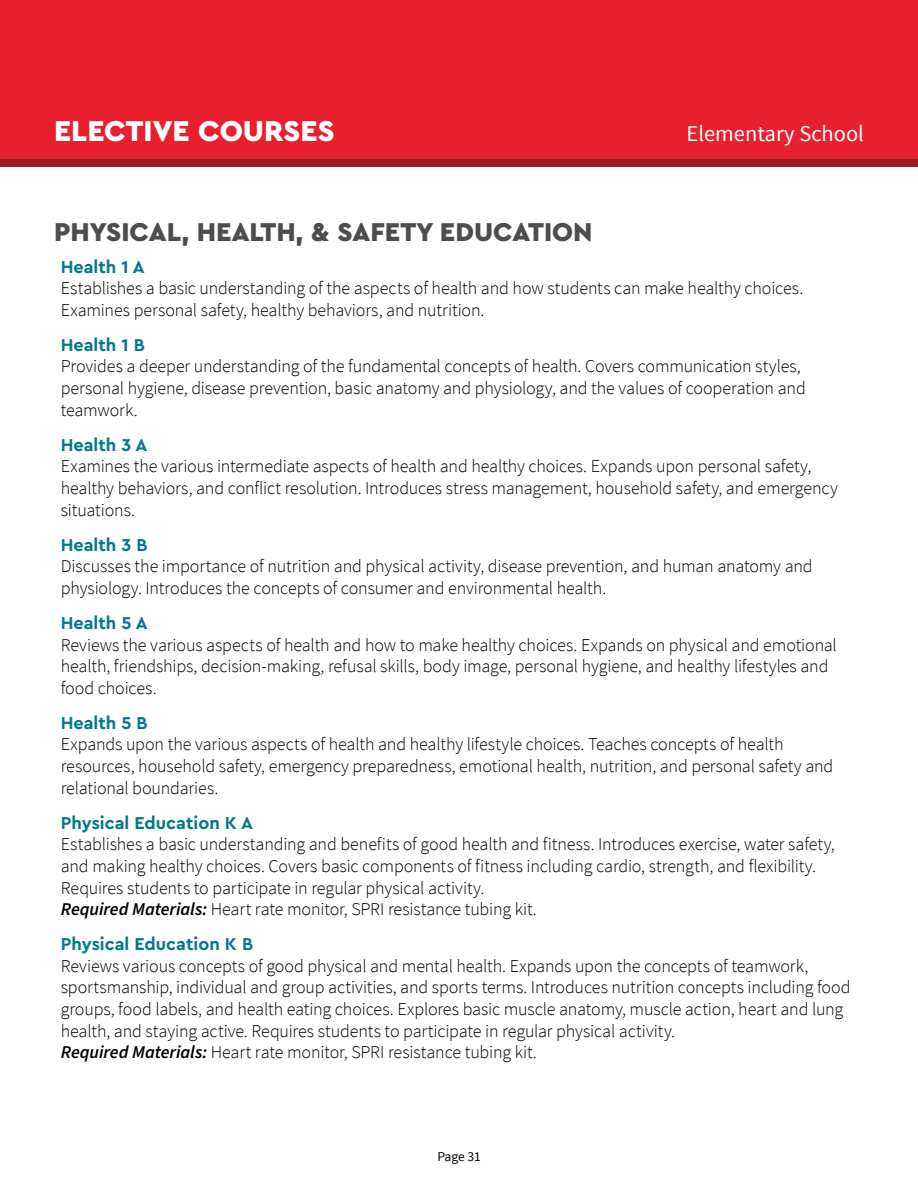
<style>
.page{position:relative;width:918px;height:1188px;background:#fff}
.page>*{position:absolute;margin:0;border:0;box-sizing:border-box;transform-origin:0 0}
.t1{font:900 30px "Cera Pro";color:#fff}
.t2{font:900 27px "Cera Pro";color:#4d4d4f}
.t3{font:22.5px "Source Sans Pro";color:#fff}
.t4{font:300 18px/21.6px "Source Sans Pro";letter-spacing:-.01em;color:#000}
.t5{font:700 18px "Cera Pro";color:#00788c}
.t6{font:13.5px "Source Sans Pro";letter-spacing:-.005em;color:#000}
.s1{font-weight:600;font-style:italic}
</style>
<div class="page">
<div style="left:0;top:0;width:918px;height:159px;background:#e8202d"></div>
<div style="left:0;top:159px;width:918px;height:8px;background:#991d20"></div>
<h1 class="t1" style="left:54px;top:111px;width:282px">ELECTIVE COURSES</h1>
<p class="t3" style="left:686px;top:120px;width:179px">Elementary School</p>
<h2 class="t2" style="left:54px;top:214px;width:540px">PHYSICAL, HEALTH, &amp; SAFETY EDUCATION</h2>
<p class="t5" style="left:61px;top:255px;width:85px">Health 1 A</p>
<p class="t4" style="left:61px;top:277px;width:744px">Establishes a basic understanding of the aspects of health and how students can make healthy choices.<br>Examines personal safety, healthy behaviors, and nutrition.</p>
<p class="t5" style="left:61px;top:333px;width:86px">Health 1 B</p>
<p class="t4" style="left:61px;top:356px;width:747px">Provides a deeper understanding of the fundamental concepts of health. Covers communication styles, personal hygiene, disease prevention, basic anatomy and physiology, and the values of cooperation and teamwork.</p>
<p class="t5" style="left:61px;top:433px;width:88px">Health 3 A</p>
<p class="t4" style="left:61px;top:456px;width:779px">Examines the various intermediate aspects of health and healthy choices. Expands upon personal safety, healthy behaviors, and conflict resolution. Introduces stress management, household safety, and emergency situations.</p>
<p class="t5" style="left:61px;top:533px;width:88px">Health 3 B</p>
<p class="t4" style="left:61px;top:556px;width:753px">Discusses the importance of nutrition and physical activity, disease prevention, and human anatomy and physiology. Introduces the concepts of consumer and environmental health.</p>
<p class="t5" style="left:61px;top:611px;width:88px">Health 5 A</p>
<p class="t4" style="left:61px;top:634px;width:778px">Reviews the various aspects of health and how to make healthy choices. Expands on physical and emotional health, friendships, decision-making, refusal skills, body image, personal hygiene, and healthy lifestyles and food choices.</p>
<p class="t5" style="left:61px;top:711px;width:89px">Health 5 B</p>
<p class="t4" style="left:61px;top:734px;width:774px">Expands upon the various aspects of health and healthy lifestyle choices. Teaches concepts of health resources, household safety, emergency preparedness, emotional health, nutrition, and personal safety and relational boundaries.</p>
<p class="t5" style="left:61px;top:811px;width:194px">Physical Education K A</p>
<p class="t4" style="left:61px;top:834px;width:775px">Establishes a basic understanding and benefits of good health and fitness. Introduces exercise, water safety, and making healthy choices. Covers basic components of fitness including cardio, strength, and flexibility.<br>Requires students to participate in regular physical activity.<br><span class="s1">Required Materials:</span> Heart rate monitor, SPRI resistance tubing kit.</p>
<p class="t5" style="left:61px;top:932px;width:194px">Physical Education K B</p>
<p class="t4" style="left:61px;top:955px;width:791px">Reviews various concepts of good physical and mental health. Expands upon the concepts of teamwork, sportsmanship, individual and group activities, and sports terms. Introduces nutrition concepts including food groups, food labels, and health eating choices. Explores basic muscle anatomy, muscle action, heart and lung health, and staying active. Requires students to participate in regular physical activity.<br><span class="s1">Required Materials:</span> Heart rate monitor, SPRI resistance tubing kit.</p>
<p class="t6" style="left:437px;top:1148px;width:45px">Page 31</p>
</div>
